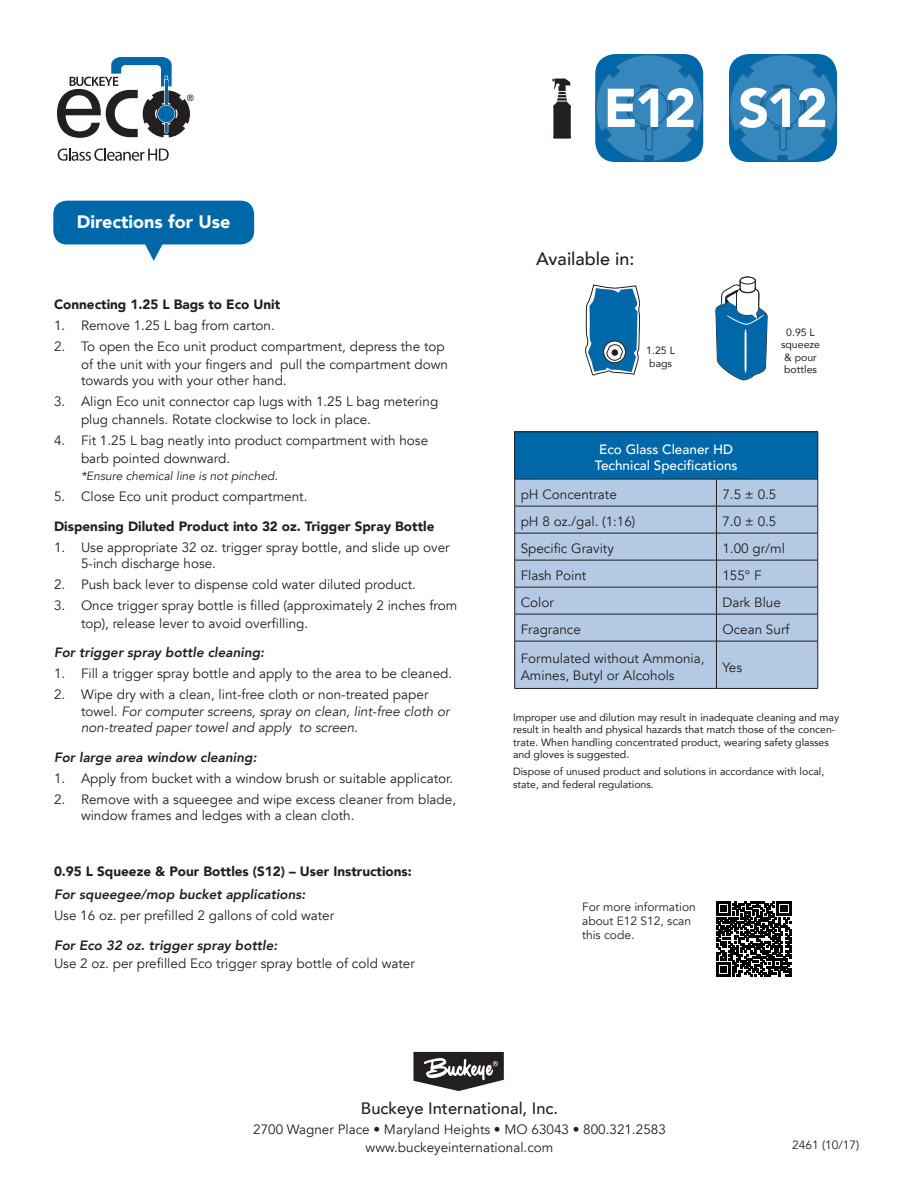
<style>
.page{position:relative;width:918px;height:1188px;background:#fff}
.page>*{position:absolute;margin:0;border:0;box-sizing:border-box;transform-origin:0 0}
.t1{font:900 54px "Avenir";letter-spacing:-.05em;color:#fff}
.t2{font:900 18px "Avenir";color:#fff}
.t3{font:500 18px "Avenir";color:#231f20}
.t4{font:500 16.5px "Avenir";color:#231f20}
.t5{font:13.5px/18px "Avenir";color:#231f20}
.t6{font:italic 13.5px/16.2px "Avenir";color:#231f20}
.t7{font:900 13.5px "Avenir";color:#231f20}
.t8{font:italic 800 13.5px "Avenir";color:#231f20}
.t9{font:500 13.5px "Avenir";color:#fff}
.t10{font:12px/14.4px "Avenir";color:#231f20}
.t11{font:italic 12px "Avenir";color:#231f20}
.t12{font:10.5px/12.6px "Avenir";color:#231f20}
.t13{font:9px "Avenir";color:#231f20}
.s1{font-style:normal}
</style>
<div class="page">
<svg style="left:716px;top:277px;width:51px;height:103px"></svg>
<div style="left:740px;top:277px;width:15px;height:7px;background:#fff;border-radius:50%"></div>
<div style="left:740px;top:277px;width:15px;height:7px;border:1px solid #231f20;border-radius:50%"></div>
<svg style="left:413px;top:1052px;width:91px;height:39px"></svg>
<svg style="left:57px;top:57px;width:134px;height:81px"></svg>
<div style="left:164px;top:79px;width:4px;height:28px;border:1px solid #fff"></div>
<hr style="left:165px;top:80px;width:3px;height:26px;background:#0068a9">
<div style="left:157px;top:105px;width:18px;height:18px;border:1px solid #fff;border-radius:50%"></div>
<div style="left:158px;top:105px;width:17px;height:17px;background:#0068a9;border-radius:50%"></div>
<svg style="left:58px;top:148px;width:111px;height:13px"></svg>
<svg style="left:585px;top:285px;width:55px;height:90px"></svg>
<div style="left:612px;top:349px;width:6px;height:7px;background:#231f20;border-radius:50%"></div>
<svg style="left:595px;top:54px;width:108px;height:108px;background:#2f81b9"></svg>
<svg style="left:729px;top:54px;width:108px;height:108px;background:#2f81b8"></svg>
<div style="left:515px;top:432px;width:303px;height:47px;background:#0068a9"></div>
<div style="left:515px;top:480px;width:303px;height:208px;background:#b4c9e3"></div>
<hr style="left:514px;top:432px;width:202px;height:1px;background:#231f20">
<hr style="left:514px;top:432px;width:1px;height:47px;background:#231f20">
<hr style="left:716px;top:432px;width:102px;height:1px;background:#231f20">
<hr style="left:818px;top:432px;width:1px;height:47px;background:#231f20">
<hr style="left:514px;top:479px;width:202px;height:1px;background:#231f20">
<hr style="left:716px;top:479px;width:102px;height:1px;background:#231f20">
<hr style="left:514px;top:506px;width:202px;height:1px;background:#231f20">
<hr style="left:716px;top:506px;width:102px;height:1px;background:#231f20">
<hr style="left:514px;top:533px;width:202px;height:1px;background:#231f20">
<hr style="left:716px;top:533px;width:102px;height:1px;background:#231f20">
<hr style="left:514px;top:560px;width:202px;height:1px;background:#231f20">
<hr style="left:716px;top:560px;width:102px;height:1px;background:#231f20">
<hr style="left:514px;top:587px;width:202px;height:1px;background:#231f20">
<hr style="left:716px;top:587px;width:102px;height:1px;background:#231f20">
<hr style="left:514px;top:614px;width:202px;height:1px;background:#231f20">
<svg style="left:514px;top:479px;width:1px;height:162px"></svg>
<hr style="left:716px;top:614px;width:102px;height:1px;background:#231f20">
<svg style="left:716px;top:479px;width:1px;height:162px"></svg>
<svg style="left:818px;top:479px;width:1px;height:162px"></svg>
<hr style="left:514px;top:641px;width:202px;height:1px;background:#231f20">
<hr style="left:514px;top:641px;width:1px;height:47px;background:#231f20">
<hr style="left:716px;top:641px;width:102px;height:1px;background:#231f20">
<hr style="left:716px;top:641px;width:1px;height:47px;background:#231f20">
<hr style="left:818px;top:641px;width:1px;height:47px;background:#231f20">
<hr style="left:514px;top:688px;width:202px;height:1px;background:#231f20">
<hr style="left:716px;top:688px;width:102px;height:1px;background:#231f20">
<div style="left:53px;top:201px;width:201px;height:44px;background:#0068a9;border-radius:14px"></div>
<svg style="left:145px;top:244px;width:18px;height:17px"></svg>
<svg style="left:552px;top:79px;width:19px;height:60px"></svg>
<svg style="left:716px;top:901px;width:76px;height:76px"></svg>
<svg style="left:716px;top:901px;width:75px;height:75px"></svg>
<p class="t13" style="left:187px;top:90px;width:9px">®</p>
<p class="t2" style="left:77px;top:206px;width:155px">Directions for Use</p>
<p class="t7" style="left:54px;top:293px;width:228px">Connecting 1.25 L Bags to Eco Unit</p>
<p class="t5" style="left:54px;top:317px;width:222px">1. Remove 1.25 L bag from carton.</p>
<p class="t5" style="left:54px;top:338px;width:395px;text-align:right">2. To open the Eco unit product compartment, depress the top of the unit with your fingers and pull the compartment down</p>
<p class="t5" style="left:81px;top:372px;width:207px">towards you with your other hand.</p>
<p class="t5" style="left:81px;top:393px;width:359px;text-indent:-27px">3. Align Eco unit connector cap lugs with 1.25 L bag metering plug channels. Rotate clockwise to lock in place.</p>
<p class="t5" style="left:81px;top:432px;width:349px;text-indent:-27px">4. Fit 1.25 L bag neatly into product compartment with hose barb pointed downward.</p>
<p class="t11" style="left:81px;top:469px;width:198px">*Ensure chemical line is not pinched.</p>
<p class="t5" style="left:54px;top:487px;width:255px">5. Close Eco unit product compartment.</p>
<p class="t7" style="left:54px;top:514px;width:382px">Dispensing Diluted Product into 32 oz. Trigger Spray Bottle</p>
<p class="t5" style="left:81px;top:539px;width:370px;line-height:16.2px;text-indent:-27px">1. Use appropriate 32 oz. trigger spray bottle, and slide up over<br>5-inch discharge hose.</p>
<p class="t5" style="left:54px;top:575px;width:363px">2. Push back lever to dispense cold water diluted product.</p>
<p class="t5" style="left:81px;top:596px;width:378px;text-indent:-27px">3. Once trigger spray bottle is filled (approximately 2 inches from top), release lever to avoid overfilling.</p>
<p class="t8" style="left:54px;top:645px;width:212px">For trigger spray bottle cleaning:</p>
<p class="t5" style="left:54px;top:665px;width:400px">1. Fill a trigger spray bottle and apply to the area to be cleaned.</p>
<p class="t6" style="left:81px;top:687px;width:370px;text-indent:-27px"><span class="s1">2. Wipe dry with a clean, lint-free cloth or non-treated paper towel.</span> For computer screens, spray on clean, lint-free cloth or non-treated paper towel and apply to screen.</p>
<p class="t8" style="left:54px;top:749px;width:204px">For large area window cleaning:</p>
<p class="t5" style="left:54px;top:769px;width:401px">1. Apply from bucket with a window brush or suitable applicator.</p>
<p class="t5" style="left:81px;top:791px;width:377px;line-height:16.2px;text-indent:-27px">2. Remove with a squeegee and wipe excess cleaner from blade, window frames and ledges with a clean cloth.</p>
<p class="t7" style="left:54px;top:860px;width:359px">0.95 L Squeeze &amp; Pour Bottles (S12) – User Instructions:</p>
<p class="t8" style="left:54px;top:886px;width:253px">For squeegee/mop bucket applications:</p>
<p class="t5" style="left:54px;top:907px;width:282px">Use 16 oz. per prefilled 2 gallons of cold water</p>
<p class="t8" style="left:54px;top:937px;width:225px">For Eco 32 oz. trigger spray bottle:</p>
<p class="t5" style="left:54px;top:954px;width:362px">Use 2 oz. per prefilled Eco trigger spray bottle of cold water</p>
<p class="t1" style="left:604px;top:62px;width:94px">E12</p>
<p class="t1" style="left:738px;top:62px;width:91px">S12</p>
<p class="t3" style="left:536px;top:243px;width:100px">Available in:</p>
<p class="t12" style="left:646px;top:344px;width:30px">1.25 L</p>
<p class="t12" style="left:649px;top:357px;width:24px">bags</p>
<p class="t12" style="left:786px;top:325px;width:30px">0.95 L</p>
<p class="t12" style="left:781px;top:338px;width:40px">squeeze</p>
<p class="t12" style="left:784px;top:351px;width:34px">&amp; pour</p>
<p class="t12" style="left:784px;top:363px;width:34px">bottles</p>
<p class="t9" style="left:599px;top:438px;width:136px">Eco Glass Cleaner HD</p>
<p class="t9" style="left:595px;top:454px;width:144px">Technical Specifications</p>
<p class="t5" style="left:521px;top:486px;width:98px">pH Concentrate</p>
<p class="t5" style="left:722px;top:486px;width:56px">7.5 ± 0.5</p>
<p class="t5" style="left:521px;top:513px;width:116px">pH 8 oz./gal. (1:16)</p>
<p class="t5" style="left:722px;top:513px;width:56px">7.0 ± 0.5</p>
<p class="t5" style="left:521px;top:540px;width:95px">Specific Gravity</p>
<p class="t5" style="left:722px;top:540px;width:64px">1.00 gr/ml</p>
<p class="t5" style="left:521px;top:567px;width:67px">Flash Point</p>
<p class="t5" style="left:722px;top:567px;width:41px">155° F</p>
<p class="t5" style="left:521px;top:594px;width:35px">Color</p>
<p class="t5" style="left:722px;top:594px;width:60px">Dark Blue</p>
<p class="t5" style="left:521px;top:621px;width:62px">Fragrance</p>
<p class="t5" style="left:722px;top:621px;width:69px">Ocean Surf</p>
<p class="t5" style="left:521px;top:651px;width:185px;line-height:16.2px">Formulated without Ammonia,<br>Amines, Butyl or Alcohols</p>
<p class="t5" style="left:722px;top:658px;width:21px">Yes</p>
<p class="t12" style="left:513px;top:710px;width:328px">Improper use and dilution may result in inadequate cleaning and may result in health and physical hazards that match those of the concen&shy;trate. When handling concentrated product, wearing safety glasses and gloves is suggested.</p>
<p class="t12" style="left:513px;top:765px;width:313px">Dispose of unused product and solutions in accordance with local, state, and federal regulations.</p>
<p class="t10" style="left:582px;top:899px;width:115px">For more information about E12 S12, scan this code.</p>
<p class="t4" style="left:361px;top:1094px;width:199px">Buckeye International, Inc.</p>
<p class="t5" style="left:253px;top:1120px;width:414px;text-align:center">2700 Wagner Place • Maryland Heights • MO 63043 • 800.321.2583 www.buckeyeinternational.com</p>
<p class="t10" style="left:792px;top:1138px;width:69px">2461 (10/17)</p>
</div>
